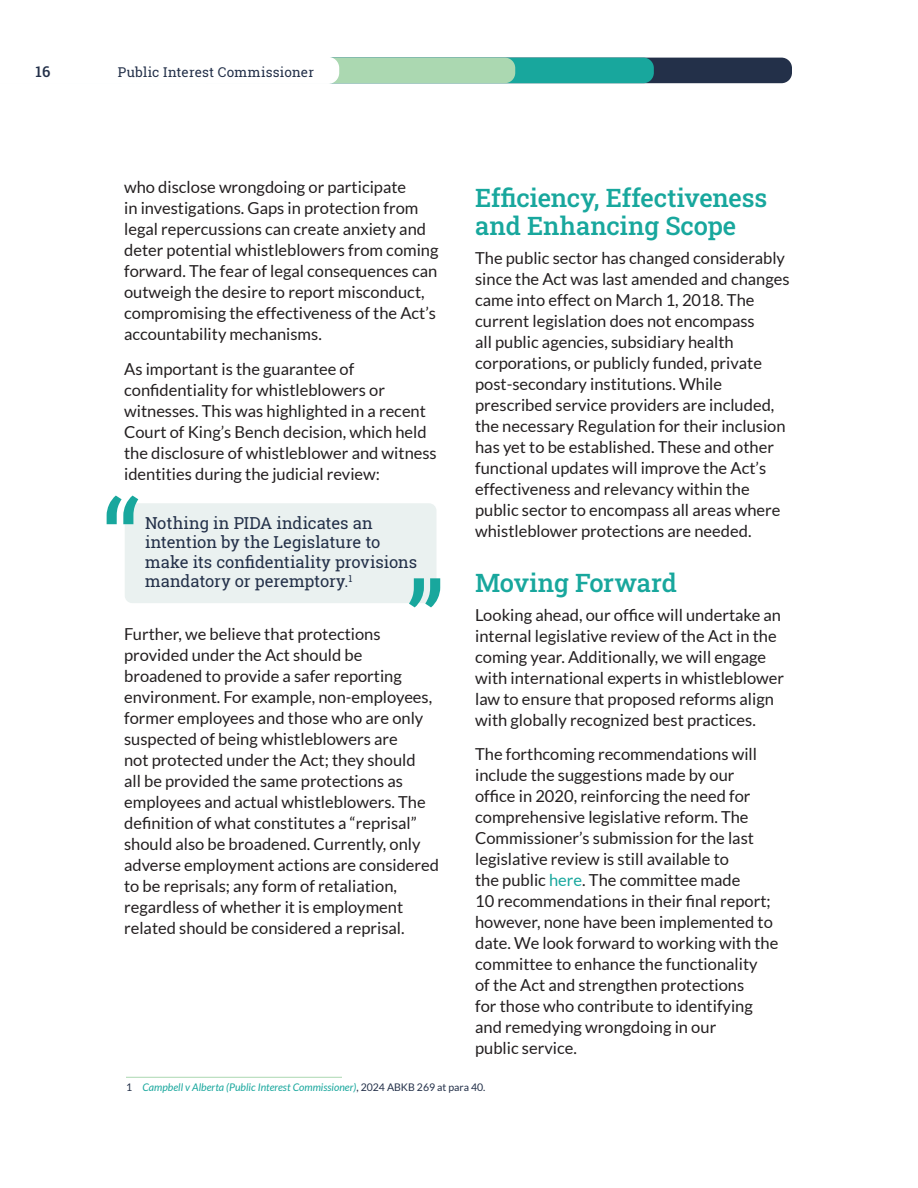
<style>
.page{position:relative;width:918px;height:1188px;background:#fff}
.page>*{position:absolute;margin:0;border:0;box-sizing:border-box;transform-origin:0 0}
.t1{font:105px "Roboto Slab";color:#18a79d}
.t2{font:500 25.5px/28.5px "Roboto Slab";letter-spacing:-.005em;color:#18a79d}
.t3{font:16.5px/21px "Lato";color:#231f20}
.t4{font:16.5px/19.5px "Roboto Slab";letter-spacing:-.005em;color:#233049}
.t5{font:500 15px "Roboto Slab";color:#233049}
.t6{font:13.5px "Roboto Slab";letter-spacing:.015em;color:#233049}
.t7{font:italic 10.5px "Lato";color:#18a79d}
.s1{color:#18a79d}
.s2{font-style:normal;color:#233049}
</style>
<div class="page">
<hr style="left:126px;top:1077px;width:216px;height:1px;background:#abd8b1">
<div style="left:125px;top:503px;width:312px;height:100px;background:#eaf1f0;border-radius:8px"></div>
<div style="left:197px;top:58px;width:595px;height:25px;background:#233049;border-radius:10px"></div>
<div style="left:59px;top:58px;width:595px;height:25px;background:#18a79d;border-radius:10px"></div>
<svg style="left:59px;top:57px;width:456px;height:27px"></svg>
<p class="t5" style="left:36px;top:61px;width:16px">16</p>
<p class="t6" style="left:118px;top:63px;width:198px">Public Interest Commissioner</p>
<p class="t3" style="left:124px;top:177px;width:316px">who disclose wrongdoing or participate<br>in investigations. Gaps in protection from legal repercussions can create anxiety and deter potential whistleblowers from coming forward. The fear of legal consequences can outweigh the desire to report misconduct, compromising the effectiveness of the Act’s accountability mechanisms.</p>
<p class="t3" style="left:124px;top:358px;width:314px">As important is the guarantee of confidentiality for whistleblowers or witnesses. This was highlighted in a recent Court of King’s Bench decision, which held the disclosure of whistleblower and witness identities during the judicial review:</p>
<h2 class="t2" style="left:475px;top:183px;width:294px">Efficiency, Effectiveness and Enhancing Scope</h2>
<p class="t3" style="left:475px;top:247px;width:316px">The public sector has changed considerably since the Act was last amended and changes came into effect on March 1, 2018. The current legislation does not encompass<br>all public agencies, subsidiary health corporations, or publicly funded, private post-secondary institutions. While prescribed service providers are included, the necessary Regulation for their inclusion has yet to be established. These and other functional updates will improve the Act’s effectiveness and relevancy within the public sector to encompass all areas where whistleblower protections are needed.</p>
<h2 class="t2" style="left:475px;top:568px;width:203px">Moving Forward</h2>
<p class="t3" style="left:475px;top:604px;width:310px">Looking ahead, our office will undertake an internal legislative review of the Act in the coming year. Additionally, we will engage with international experts in whistleblower law to ensure that proposed reforms align with globally recognized best practices.</p>
<p class="t3" style="left:475px;top:744px;width:305px">The forthcoming recommendations will include the suggestions made by our office in 2020, reinforcing the need for comprehensive legislative reform. The Commissioner’s submission for the last legislative review is still available to<br>the public <span class="s1">here</span>. The committee made<br>10 recommendations in their final report; however, none have been implemented to date. We look forward to working with the committee to enhance the functionality<br>of the Act and strengthen protections<br>for those who contribute to identifying and remedying wrongdoing in our<br>public service.</p>
<p class="t7" style="left:126px;top:1082px;width:361px"><span class="s2">1</span> Campbell v Alberta (Public Interest Commissioner)<span class="s2">, 2024 ABKB 269 at para 40.</span></p>
<h1 class="t1" style="left:102px;top:466px;width:40px">“</h1>
<p class="t4" style="left:145px;top:513px;width:274px">Nothing in PIDA indicates an intention by the Legislature to make its confidentiality provisions mandatory or peremptory.<sup>1</sup></p>
<h1 class="t1" style="left:406px;top:548px;width:40px">”</h1>
<p class="t3" style="left:124px;top:624px;width:317px">Further, we believe that protections provided under the Act should be broadened to provide a safer reporting environment. For example, non-employees, former employees and those who are only suspected of being whistleblowers are<br>not protected under the Act; they should<br>all be provided the same protections as employees and actual whistleblowers. The definition of what constitutes a “reprisal” should also be broadened. Currently, only adverse employment actions are considered to be reprisals; any form of retaliation, regardless of whether it is employment related should be considered a reprisal.</p>
</div>
